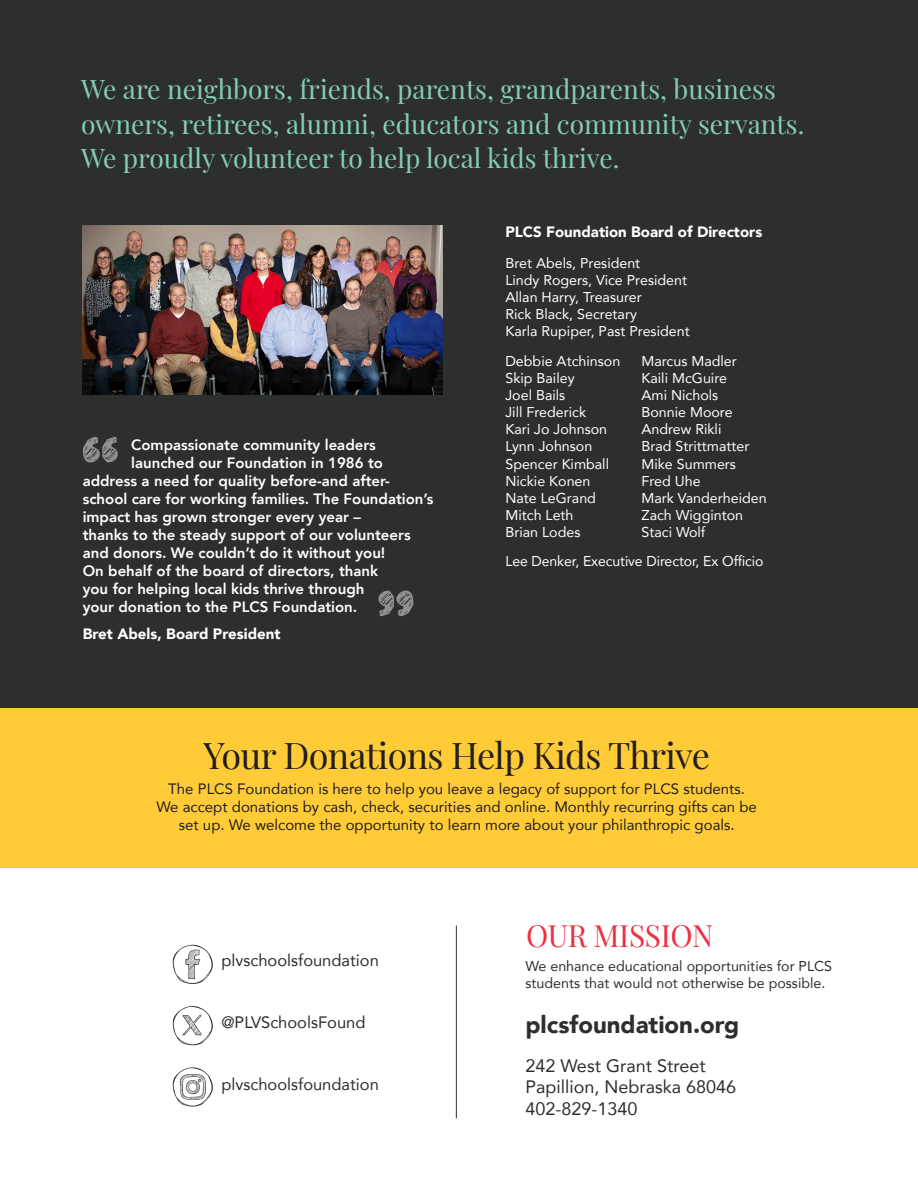
<style>
.page{position:relative;width:918px;height:1188px;background:#fff}
.page>*{position:absolute;margin:0;border:0;box-sizing:border-box;transform-origin:0 0}
.t1{font:700 77.1px "Clarendon Wide Sketch";color:#949090}
.t2{font:36px "Playfair Display";letter-spacing:-.02em;color:#231f20}
.t3{font:30px "Playfair Display";letter-spacing:-.01em;color:#ee2f40}
.t4{font:26.4px/34.7px "Playfair Display";color:#86cdb0}
.t5{font:900 24px "Avenir";color:#2d2f2f}
.t6{font:18px "Avenir";color:#2d2f2f}
.t7{font:16.5px "Avenir";color:#2d2f2f}
.t8{font:800 15px "Avenir";color:#fff}
.t9{font:15px/18px "Avenir";color:#231f20;text-align:center}
.t10{font:900 15px "Avenir";color:#fff}
.t11{font:14.25px/17.1px "Avenir";color:#fff}
.t12{font:14.25px/17.1px "Avenir";color:#2d2f2f}
</style>
<div class="page">
<div style="left:0;top:0;width:918px;height:708px;background:#2d2f2f"></div>
<div style="left:0;top:708px;width:918px;height:160px;background:#ffcb37"></div>
<svg style="left:173px;top:945px;width:40px;height:39px"></svg>
<svg style="left:173px;top:1067px;width:40px;height:40px"></svg>
<svg style="left:173px;top:1006px;width:40px;height:40px"></svg>
<hr style="left:456px;top:926px;width:1px;height:192px;background:#2d2f2f">
<img style="left:83px;top:225px;width:359px;height:170px">
<p class="t4" style="left:81px;top:70px;width:725px">We are neighbors, friends, parents, grandparents, business owners, retirees, alumni, educators and community servants.<br>We proudly volunteer to help local kids thrive.</p>
<p class="t1" style="left:80px;top:420px;width:43px">“</p>
<p class="t8" style="left:131px;top:433px;width:246px">Compassionate community leaders</p>
<p class="t8" style="left:131px;top:451px;width:253px">launched our Foundation in 1986 to</p>
<p class="t8" style="left:83px;top:469px;width:309px">address a need for quality before-and after-</p>
<p class="t8" style="left:83px;top:487px;width:352px">school care for working families. The Foundation’s</p>
<p class="t8" style="left:83px;top:505px;width:280px">impact has grown stronger every year –</p>
<p class="t8" style="left:83px;top:523px;width:329px">thanks to the steady support of our volunteers</p>
<p class="t8" style="left:83px;top:541px;width:304px">and donors. We couldn’t do it without you!</p>
<p class="t8" style="left:83px;top:559px;width:297px">On behalf of the board of directors, thank</p>
<p class="t8" style="left:83px;top:577px;width:283px">you for helping local kids thrive through</p>
<p class="t8" style="left:83px;top:595px;width:276px">your donation to the PLCS Foundation.</p>
<p class="t10" style="left:83px;top:621px;width:199px">Bret Abels, Board President</p>
<p class="t1" style="left:417px;top:633px;width:43px;rotate:-180deg">“</p>
<p class="t10" style="left:505px;top:219px;width:258px">PLCS Foundation Board of Directors</p>
<p class="t11" style="left:505px;top:254px;width:136px">Bret Abels, President</p>
<p class="t11" style="left:505px;top:271px;width:183px">Lindy Rogers, Vice President</p>
<p class="t11" style="left:505px;top:288px;width:138px">Allan Harry, Treasurer</p>
<p class="t11" style="left:505px;top:305px;width:133px">Rick Black, Secretary</p>
<p class="t11" style="left:505px;top:316px;width:186px;line-height:29.8px">Karla Rupiper, Past President<br>Debbie Atchinson</p>
<p class="t11" style="left:505px;top:369px;width:105px">Skip Bailey<br>Joel Bails<br>Jill Frederick<br>Kari Jo Johnson<br>Lynn Johnson<br>Spencer Kimball<br>Nickie Konen<br>Nate LeGrand<br>Mitch Leth<br>Brian Lodes</p>
<p class="t11" style="left:642px;top:352px;width:127px">Marcus Madler<br>Kaili McGuire<br>Ami Nichols<br>Bonnie Moore<br>Andrew Rikli<br>Brad Strittmatter<br>Mike Summers<br>Fred Uhe<br>Mark Vanderheiden<br>Zach Wigginton<br>Staci Wolf</p>
<p class="t11" style="left:505px;top:552px;width:260px">Lee Denker, Executive Director, Ex Officio</p>
<p class="t2" style="left:203px;top:728px;width:508px">Your Donations Help Kids Thrive</p>
<p class="t9" style="left:156px;top:779px;width:602px">The PLCS Foundation is here to help you leave a legacy of support for PLCS students.<br>We accept donations by cash, check, securities and online. Monthly recurring gifts can be set up. We welcome the opportunity to learn more about your philanthropic goals.</p>
<p class="t7" style="left:221px;top:947px;width:159px">plvschoolsfoundation</p>
<p class="t7" style="left:221px;top:1009px;width:146px">@PLVSchoolsFound</p>
<p class="t7" style="left:221px;top:1071px;width:159px">plvschoolsfoundation</p>
<p class="t3" style="left:526px;top:913px;width:189px">OUR MISSION</p>
<p class="t12" style="left:525px;top:957px;width:308px">We enhance educational opportunities for PLCS students that would not otherwise be possible.</p>
<p class="t5" style="left:525px;top:1004px;width:215px">plcsfoundation.org</p>
<p class="t6" style="left:525px;top:1051px;width:182px">242 West Grant Street</p>
<p class="t6" style="left:525px;top:1073px;width:212px">Papillion, Nebraska 68046</p>
<p class="t6" style="left:525px;top:1094px;width:114px">402-829-1340</p>
</div>
